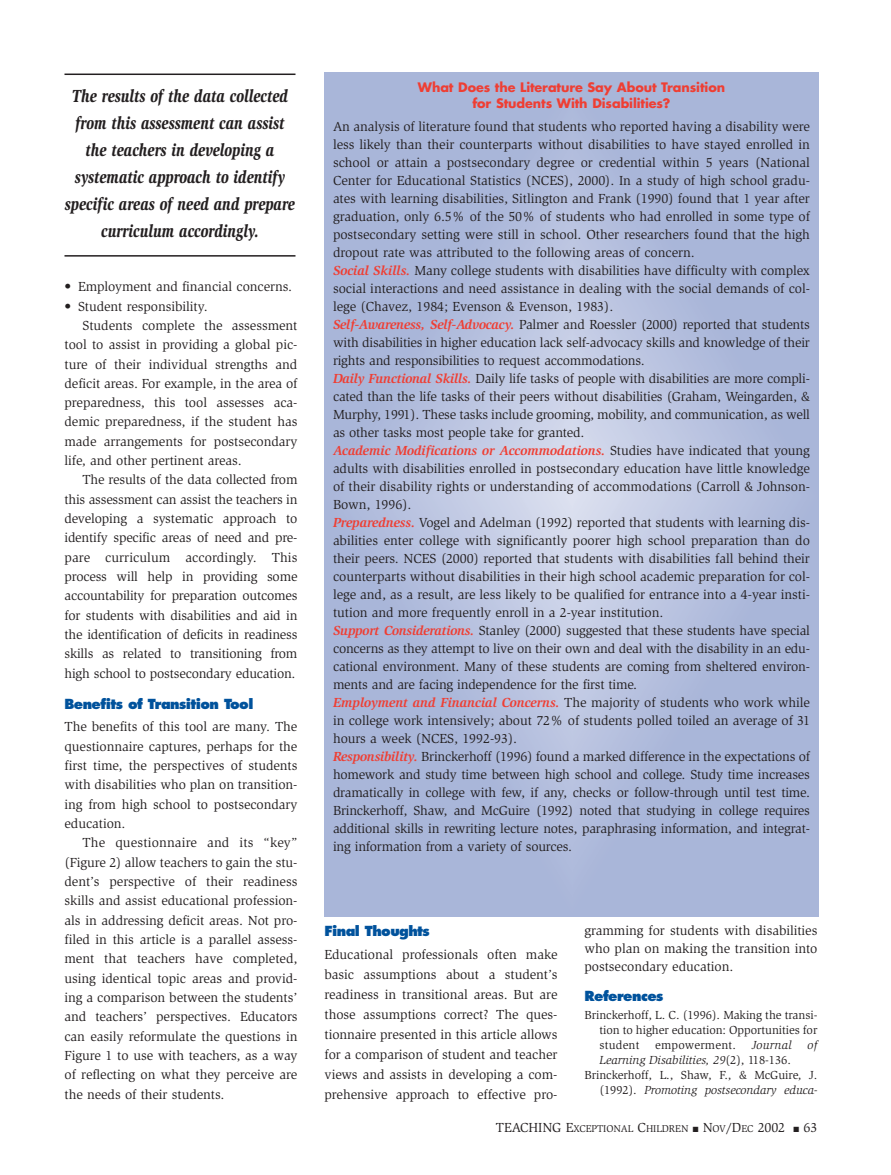
<style>
.page{position:relative;width:891px;height:1175px;background:#fff}
.page>*{position:absolute;margin:0;border:0;box-sizing:border-box;transform-origin:0 0}
.t1{font:italic 900 18px/27px "Slimbach";letter-spacing:-.005em;color:#231f20;text-align:center;scale:.8 1}
.t2{font:13.5px/18px "Slimbach";letter-spacing:-.005em;color:#231f20;text-align:justify}
.t3{font:800 13.5px "Futura";letter-spacing:-.04em;color:#00529c}
.t4{font:700 12.75px/16.5px "Futura";letter-spacing:-.005em;color:#ef3e33;text-align:center}
.t5{font:12px/15px "Slimbach";letter-spacing:-.005em;color:#231f20;text-align:justify}
.t6{font:italic 12px "Slimbach";letter-spacing:-.005em;color:#231f20}
.t7{font:12px "Slimbach";letter-spacing:.015em;color:#231f20}
.t8{font:italic 12px "Slimbach";letter-spacing:.015em;color:#231f20}
.t9{font:10.2px "Slimbach";letter-spacing:-.005em;color:#231f20}
.s1{font-weight:700;font-style:italic;color:#ef3e33}
.s2{font-style:normal}
.s3{font-size:13.5px}
</style>
<div class="page">
<svg style="left:324px;top:72px;width:495px;height:844px;background:#b1bcdc"></svg>
<hr style="left:64px;top:74px;width:232px;height:1px;background:#231f20">
<hr style="left:64px;top:255px;width:232px;height:1px;background:#231f20">
<h1 class="t1" style="left:65px;top:84px;width:289px">The results of the data collected from this assessment can assist the teachers in developing a systematic approach to identify specific areas of need and prepare curriculum accordingly.</h1>
<p class="t2" style="left:64px;top:279px;width:229px">• Employment and financial concerns.</p>
<p class="t2" style="left:64px;top:298px;width:145px">• Student responsibility.</p>
<p class="t2" style="left:82px;top:317px;width:216px">Students complete the assessment</p>
<p class="t2" style="left:64px;top:337px;width:234px">tool to assist in providing a global pic-</p>
<p class="t2" style="left:64px;top:356px;width:234px">ture of their individual strengths and</p>
<p class="t2" style="left:64px;top:375px;width:235px">deficit areas. For example, in the area of</p>
<p class="t2" style="left:64px;top:394px;width:235px">preparedness, this tool assesses aca-</p>
<p class="t2" style="left:64px;top:414px;width:234px">demic preparedness, if the student has</p>
<p class="t2" style="left:64px;top:433px;width:234px">made arrangements for postsecondary</p>
<p class="t2" style="left:64px;top:452px;width:179px">life, and other pertinent areas.</p>
<p class="t2" style="left:82px;top:472px;width:217px">The results of the data collected from</p>
<p class="t2" style="left:64px;top:491px;width:235px">this assessment can assist the teachers in</p>
<p class="t2" style="left:64px;top:510px;width:234px">developing a systematic approach to</p>
<p class="t2" style="left:64px;top:530px;width:235px">identify specific areas of need and pre-</p>
<p class="t2" style="left:64px;top:549px;width:235px">pare curriculum accordingly. This</p>
<p class="t2" style="left:64px;top:568px;width:234px">process will help in providing some</p>
<p class="t2" style="left:64px;top:588px;width:234px">accountability for preparation outcomes</p>
<p class="t2" style="left:64px;top:607px;width:234px">for students with disabilities and aid in</p>
<p class="t2" style="left:64px;top:626px;width:234px">the identification of deficits in readiness</p>
<p class="t2" style="left:64px;top:646px;width:234px">skills as related to transitioning from</p>
<p class="t2" style="left:64px;top:665px;width:233px">high school to postsecondary education.</p>
<p class="t3" style="left:64px;top:698px;width:190px">Benefits of Transition Tool</p>
<p class="t2" style="left:64px;top:718px;width:235px;line-height:19.4px">The benefits of this tool are many. The questionnaire captures, perhaps for the first time, the perspectives of students with disabilities who plan on transition&shy;ing from high school to postsecondary education.</p>
<p class="t2" style="left:64px;top:834px;width:235px;line-height:19.4px;text-indent:18px">The questionnaire and its “key” (Figure 2) allow teachers to gain the stu&shy;dent’s perspective of their readiness skills and assist educational profession&shy;als in addressing deficit areas. Not pro&shy;filed in this article is a parallel assess&shy;ment that teachers have completed, using identical topic areas and provid&shy;ing a comparison between the students’ and teachers’ perspectives. Educators can easily reformulate the questions in Figure 1 to use with teachers, as a way of reflecting on what they perceive are the needs of their students.</p>
<p class="t4" style="left:418px;top:80px;width:309px">What Does the Literature Say About Transition for Students With Disabilities?</p>
<p class="t2" style="left:333px;top:118px;width:479px;text-align:left">An analysis of literature found that students who reported having a disability were less likely than their counterparts without disabilities to have stayed enrolled in school or attain a postsecondary degree or credential within 5 years (National Center for Educational Statistics (NCES), 2000). In a study of high school gradu&shy;ates with learning disabilities, Sitlington and Frank (1990) found that 1 year after graduation, only 6.5% of the 50% of students who had enrolled in some type of postsecondary setting were still in school. Other researchers found that the high dropout rate was attributed to the following areas of concern.<br><span class="s1">Social Skills.</span> Many college students with disabilities have difficulty with complex social interactions and need assistance in dealing with the social demands of col&shy;lege (Chavez, 1984; Evenson &amp; Evenson, 1983).<br><span class="s1">Self-Awareness, Self-Advocacy.</span> Palmer and Roessler (2000) reported that students with disabilities in higher education lack self-advocacy skills and knowledge of their rights and responsibilities to request accommodations.<br><span class="s1">Daily Functional Skills.</span> Daily life tasks of people with disabilities are more compli&shy;cated than the life tasks of their peers without disabilities (Graham, Weingarden, &amp; Murphy, 1991). These tasks include grooming, mobility, and communication, as well as other tasks most people take for granted.<br><span class="s1">Academic Modifications or Accommodations.</span> Studies have indicated that young adults with disabilities enrolled in postsecondary education have little knowledge of their disability rights or understanding of accommodations (Carroll &amp; Johnson-Bown, 1996).<br><span class="s1">Preparedness.</span> Vogel and Adelman (1992) reported that students with learning dis&shy;abilities enter college with significantly poorer high school preparation than do their peers. NCES (2000) reported that students with disabilities fall behind their counterparts without disabilities in their high school academic preparation for col&shy;lege and, as a result, are less likely to be qualified for entrance into a 4-year insti&shy;tution and more frequently enroll in a 2-year institution.<br><span class="s1">Support Considerations.</span> Stanley (2000) suggested that these students have special concerns as they attempt to live on their own and deal with the disability in an edu&shy;cational environment. Many of these students are coming from sheltered environ&shy;ments and are facing independence for the first time.<br><span class="s1">Employment and Financial Concerns.</span> The majority of students who work while in college work intensively; about 72% of students polled toiled an average of 31 hours a week (NCES, 1992-93).<br><span class="s1">Responsibility.</span> Brinckerhoff (1996) found a marked difference in the expectations of homework and study time between high school and college. Study time increases dramatically in college with few, if any, checks or follow-through until test time.<br>Brinckerhoff, Shaw, and McGuire (1992) noted that studying in college requires additional skills in rewriting lecture notes, paraphrasing information, and integrat&shy;ing information from a variety of sources.</p>
<p class="t3" style="left:325px;top:925px;width:107px">Final Thoughts</p>
<p class="t2" style="left:325px;top:945px;width:235px;line-height:20px">Educational professionals often make basic assumptions about a student’s readiness in transitional areas. But are those assumptions correct? The ques&shy;tionnaire presented in this article allows for a comparison of student and teacher views and assists in developing a com&shy;prehensive approach to effective pro-</p>
<p class="t2" style="left:585px;top:922px;width:234px">gramming for students with disabilities who plan on making the transition into postsecondary education.</p>
<p class="t3" style="left:585px;top:990px;width:80px">References</p>
<p class="t5" style="left:600px;top:1008px;width:219px;text-indent:-15px">Brinckerhoff, L. C. (1996). Making the transi&shy;tion to higher education: Opportunities for student</p>
<p class="t7" style="left:655px;top:1040px;width:82px">empowerment.</p>
<p class="t8" style="left:752px;top:1040px;width:41px">Journal</p>
<p class="t6" style="left:808px;top:1040px;width:11px">of</p>
<p class="t6" style="left:600px;top:1055px;width:193px">Learning Disabilities, 29<span class="s2">(2), 118-136.</span></p>
<p class="t5" style="left:585px;top:1068px;width:234px">Brinckerhoff, L., Shaw, F., &amp; McGuire, J.</p>
<p class="t6" style="left:600px;top:1085px;width:219px"><span class="s2">(1992).</span> Promoting postsecondary educa-</p>
<p class="t9" style="left:496px;top:1124px;width:323px"><span class="s3">TEACHING E</span>XCEPTIONAL <span class="s3">C</span>HILDREN ■ <span class="s3">N</span>OV<span class="s3">/D</span>EC <span class="s3">2002</span> ■ <span class="s3">63</span></p>
</div>
